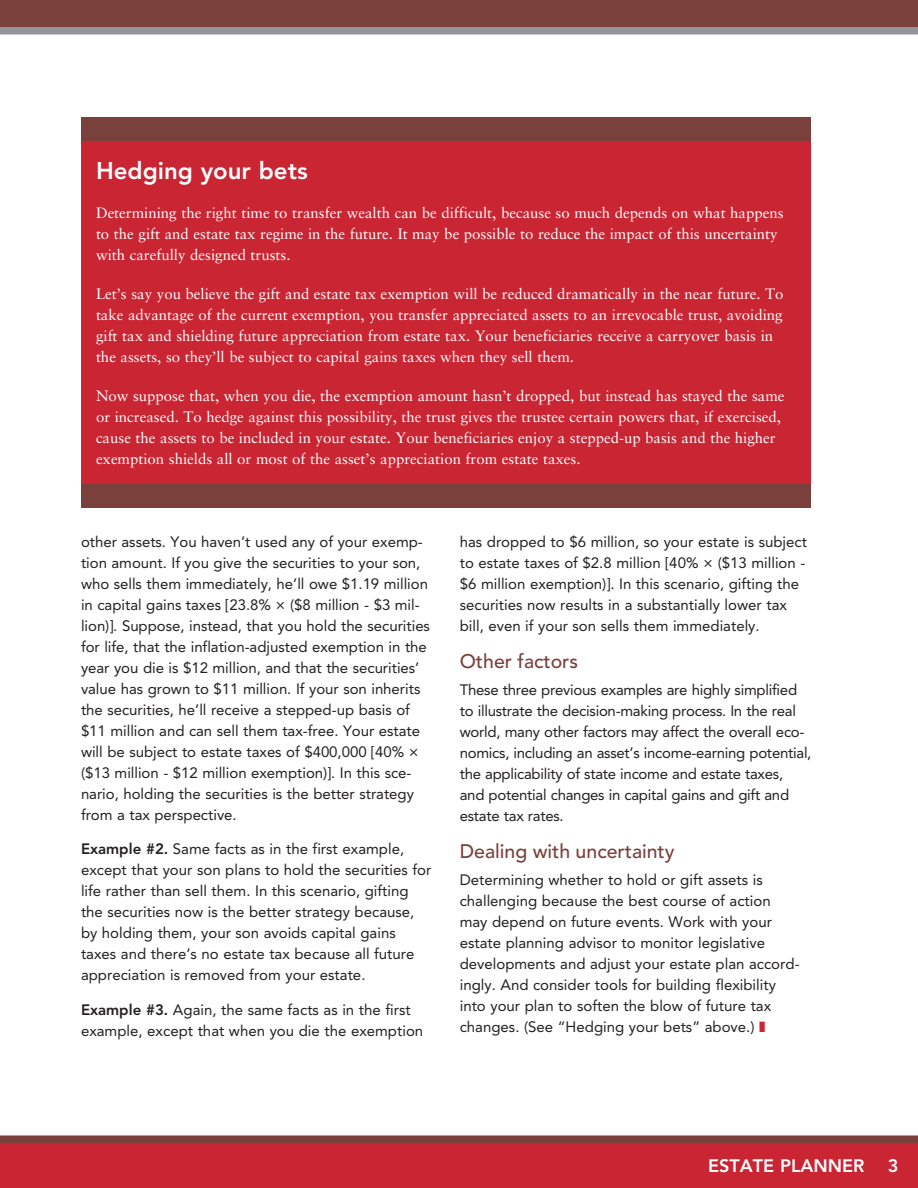
<style>
.page{position:relative;width:918px;height:1188px;background:#fff}
.page>*{position:absolute;margin:0;border:0;box-sizing:border-box;transform-origin:0 0}
.t1{font:800 24px "Avenir LT Std";color:#fff}
.t2{font:500 19.5px "Avenir LT Std";color:#7a403c}
.t3{font:800 18px "Avenir LT Std";color:#fff}
.t4{font:15px/21px "Avenir LT Std";color:#231f20}
.t5{font:15px/21px "Sabon LT Std";color:#fff}
.t6{font:15px/21px "Avenir LT Std";letter-spacing:-.02em;color:#231f20}
.s1{font-weight:800}
.s2{color:#c92533}
</style>
<div class="page">
<div style="left:0;top:0;width:918px;height:27px;background:#7a403c"></div>
<div style="left:0;top:27px;width:918px;height:7px;background:#939598"></div>
<div style="left:0;top:1136px;width:918px;height:7px;background:#7a403c"></div>
<div style="left:0;top:1143px;width:918px;height:45px;background:#c92533"></div>
<div style="left:81px;top:141px;width:730px;height:343px;background:#c92533"></div>
<div style="left:81px;top:117px;width:730px;height:24px;background:#7a403c"></div>
<div style="left:81px;top:484px;width:730px;height:24px;background:#7a403c"></div>
<h1 class="t1" style="left:96px;top:157px;width:213px">Hedging your bets</h1>
<p class="t5" style="left:96px;top:202px;width:689px">Determining the right time to transfer wealth can be difficult, because so much depends on what happens to the gift and estate tax regime in the future. It may be possible to reduce the impact of this uncertainty with carefully designed trusts.</p>
<p class="t5" style="left:96px;top:283px;width:689px">Let’s say you believe the gift and estate tax exemption will be reduced dramatically in the near future. To take advantage of the current exemption, you transfer appreciated assets to an irrevocable trust, avoiding gift tax and shielding future appreciation from estate tax. Your beneficiaries receive a carryover basis in the assets, so they’ll be subject to capital gains taxes when they sell them.</p>
<p class="t5" style="left:96px;top:385px;width:690px">Now suppose that, when you die, the exemption amount hasn’t dropped, but instead has stayed the same or increased. To hedge against this possibility, the trust gives the trustee certain powers that, if exercised, cause the assets to be included in your estate. Your beneficiaries enjoy a stepped-up basis and the higher exemption shields all or most of the asset’s appreciation from estate taxes.</p>
<p class="t4" style="left:81px;top:531px;width:351px">other assets. You haven’t used any of your exemp&shy;tion amount. If you give the securities to your son, who sells them immediately, he’ll owe $1.19 million in capital gains taxes [23.8% × ($8 million - $3 mil&shy;lion)]. Suppose, instead, that you hold the securities for life, that the inflation-adjusted exemption in the year you die is $12 million, and that the securities’ value has grown to $11 million. If your son inherits the securities, he’ll receive a stepped-up basis of $11 million and can sell them tax-free. Your estate will be subject to estate taxes of $400,000 [40% × ($13 million - $12 million exemption)]. In this sce&shy;nario, holding the securities is the better strategy from a tax perspective.</p>
<p class="t4" style="left:81px;top:839px;width:352px"><span class="s1">Example #2.</span> Same facts as in the first example, except that your son plans to hold the securities for life rather than sell them. In this scenario, gifting the securities now is the better strategy because, by holding them, your son avoids capital gains taxes and there’s no estate tax because all future appreciation is removed from your estate.</p>
<p class="t4" style="left:81px;top:999px;width:344px"><span class="s1">Example #3.</span> Again, the same facts as in the first example, except that when you die the exemption</p>
<p class="t4" style="left:460px;top:531px;width:349px">has dropped to $6 million, so your estate is subject to estate taxes of $2.8 million [40% × ($13 million - $6 million exemption)]. In this scenario, gifting the securities now results in a substantially lower tax bill, even if your son sells them immediately.</p>
<h2 class="t2" style="left:460px;top:650px;width:120px">Other factors</h2>
<p class="t6" style="left:460px;top:679px;width:353px">These three previous examples are highly simplified to illustrate the decision-making process. In the real world, many other factors may affect the overall eco&shy;nomics, including an asset’s income-earning potential, the applicability of state income and estate taxes, and potential changes in capital gains and gift and estate tax rates.</p>
<h2 class="t2" style="left:460px;top:840px;width:216px">Dealing with uncertainty</h2>
<p class="t4" style="left:460px;top:869px;width:341px">Determining whether to hold or gift assets is challenging because the best course of action may depend on future events. Work with your estate planning advisor to monitor legislative developments and adjust your estate plan accord&shy;ingly. And consider tools for building flexibility into your plan to soften the blow of future tax changes. (See “Hedging your bets” above.) <span class="s2">❚</span></p>
<p class="t3" style="left:708px;top:1155px;width:158px">ESTATE PLANNER</p>
<p class="t3" style="left:888px;top:1155px;width:12px">3</p>
</div>
